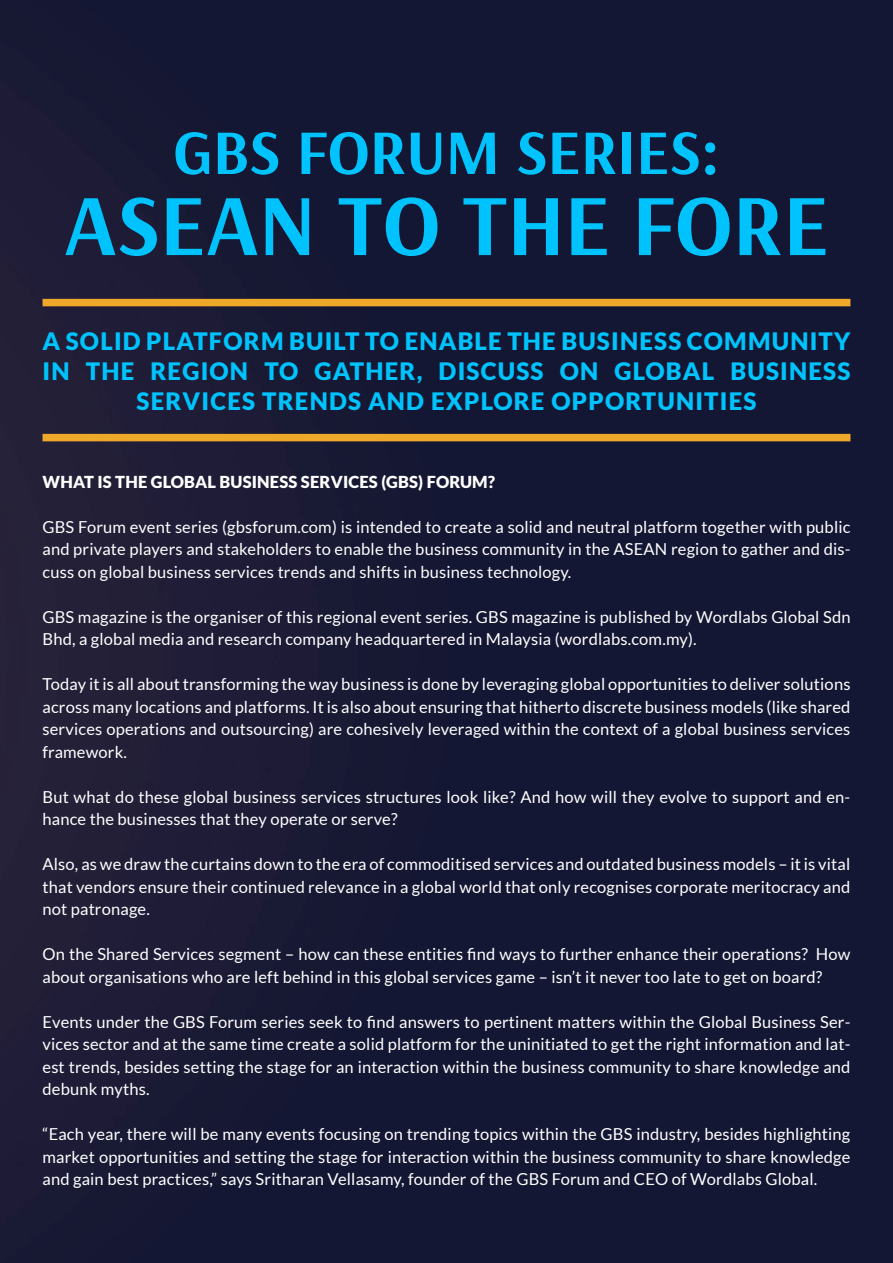
<style>
.page{position:relative;width:893px;height:1263px;background:#fff}
.page>*{position:absolute;margin:0;border:0;box-sizing:border-box;transform-origin:0 0}
.t1{font:700 87.45px "Arsenal";color:#00c3fd}
.t2{font:700 63.6px "Arsenal";color:#00c3fd}
.t3{font:900 24px/30px "Lato";letter-spacing:.05em;color:#00c3fd}
.t4{font:16.5px/22.5px "Lato";letter-spacing:.01em;color:#fff;text-align:justify}
.t5{font:900 16.5px "Lato";letter-spacing:.01em;color:#fff}
</style>
<div class="page">
<img style="left:0;top:0;width:893px;height:1263px">
<div style="left:43px;top:299px;width:807px;height:7px;background:#eea92a"></div>
<div style="left:43px;top:434px;width:807px;height:7px;background:#eea92a"></div>
<h2 class="t2" style="left:173px;top:113px;width:548px">GBS FORUM SERIES:</h2>
<h1 class="t1" style="left:64px;top:172px;width:767px">ASEAN TO THE FORE</h1>
<h3 class="t3" style="left:43px;top:325px;width:150px">A SOLID PLATF</h3>
<h3 class="t3" style="left:43px;top:325px;width:809px;text-indent:181px">ORM BUILT TO ENABLE THE BUSINESS COMMUNITY<br>IN THE REG ION TO GAT</h3>
<h3 class="t3" style="left:137px;top:355px;width:701px;text-indent:423px">ON GLOBAL BUSINESS<br>SERVICES TRENDS AND EXPLORE OPPORTUNITIES</h3>
<h3 class="t3" style="left:365px;top:355px;width:166px">HER, DISCUSS</h3>
<p class="t5" style="left:43px;top:472px;width:454px">WHAT IS THE GLOBAL BUSINESS SERVICES (GBS) FORUM?</p>
<p class="t4" style="left:43px;top:515px;width:809px">GBS Forum event series (gbsforum.com) is intended to create a solid and neutral platform together with public and private players and stakeholders to enable the business community in the ASEAN region to gather and dis&shy;cuss on global business services trends and shifts in business technology.</p>
<p class="t4" style="left:43px;top:605px;width:809px">GBS magazine is the organiser of this regional event series. GBS magazine is published by Wordlabs Global Sdn<br>Bhd, a global media and research company headquartered in Malaysia (wordlabs.com.my).</p>
<p class="t4" style="left:43px;top:673px;width:809px">Today it is all about transforming the way business is done by leveraging global opportunities to deliver solutions across many locations and platforms. It is also about ensuring that hitherto discrete business models (like shared services operations and outsourcing) are cohesively leveraged within the context of a global business services framework.</p>
<p class="t4" style="left:43px;top:785px;width:809px">But what do these global business services structures look like? And how will they evolve to support and en&shy;hance the businesses that they operate or serve?</p>
<p class="t4" style="left:43px;top:853px;width:809px">Also, as we draw the curtains down to the era of commoditised services and outdated business models – it is vital that vendors ensure their continued relevance in a global world that only recognises corporate meritocracy and not patronage.</p>
<p class="t4" style="left:43px;top:943px;width:809px">On the Shared Services segment – how can these entities find ways to further enhance their operations? How about organisations who are left behind in this global services game – isn’t it never too late to get on board?</p>
<p class="t4" style="left:43px;top:1010px;width:809px">Events under the GBS Forum series seek to find answers to pertinent matters within the Global Business Ser&shy;vices sector and at the same time create a solid platform for the uninitiated to get the right information and lat&shy;est trends, besides setting the stage for an interaction within the business community to share knowledge and debunk myths.</p>
<p class="t4" style="left:43px;top:1123px;width:809px">“Each year, there will be many events focusing on trending topics within the GBS industry, besides highlighting market opportunities and setting the stage for interaction within the business community to share knowledge and gain best practices,” says Sritharan Vellasamy, founder of the GBS Forum and CEO of Wordlabs Global.</p>
</div>
